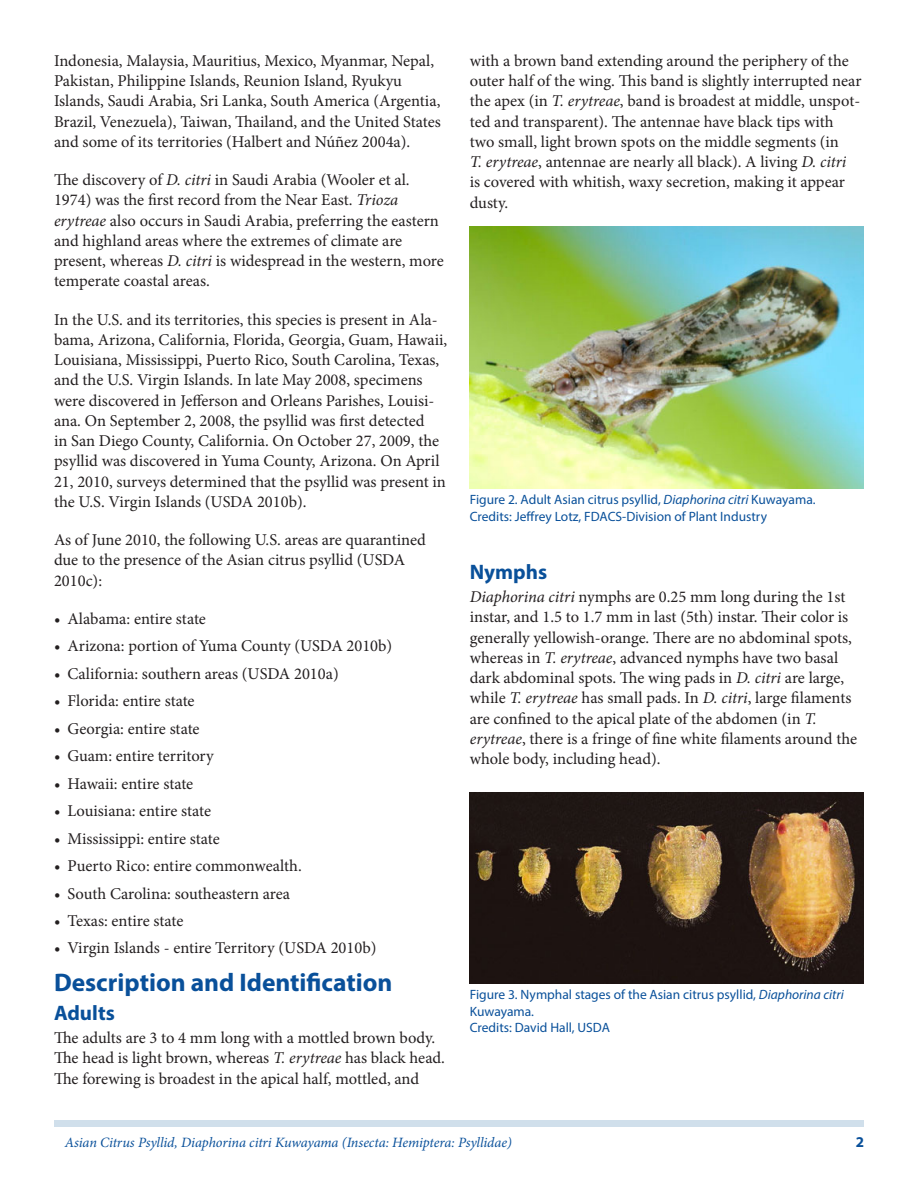
<style>
.page{position:relative;width:918px;height:1188px;background:#fff}
.page>*{position:absolute;margin:0;border:0;box-sizing:border-box;transform-origin:0 0}
.SectionHeading0{font:700 25.5px "Myriad Pro";color:#09509a}
.SectionHeading1{font:700 21px "Myriad Pro";color:#09509a}
.Paragraph{font:16.5px/20.2px "Minion Pro";color:#231f20}
.t1{font:700 15px "Myriad Pro";color:#09509a}
.RunningTitleItalics{font:italic 14.25px "Minion Pro";letter-spacing:-.01em;color:#09509a}
.FigureCaption{font:13.5px/16.5px "Myriad Pro";color:#09509a}
.s1{font-style:italic}
</style>
<div class="page">
<div style="left:54px;top:1120px;width:810px;height:7px;background:#d0dfeb"></div>
<img style="left:470px;top:227px;width:394px;height:262px">
<img style="left:470px;top:793px;width:394px;height:191px">
<p class="Paragraph" style="left:54px;top:51px;width:388px">Indonesia, Malaysia, Mauritius, Mexico, Myanmar, Nepal, Pakistan, Philippine Islands, Reunion Island, Ryukyu Islands, Saudi Arabia, Sri Lanka, South America (Argentia, Brazil, Venezuela), Taiwan, Thailand, and the United States and some of its territories (Halbert and Núñez 2004a).</p>
<p class="Paragraph" style="left:54px;top:170px;width:391px">The discovery of <span class="s1">D. citri</span> in Saudi Arabia (Wooler et al.<br>1974) was the first record from the Near East. <span class="s1">Trioza erytreae</span> also occurs in Saudi Arabia, preferring the eastern and highland areas where the extremes of climate are present, whereas <span class="s1">D. citri</span> is widespread in the western, more temperate coastal areas.</p>
<p class="Paragraph" style="left:54px;top:309px;width:395px">In the U.S. and its territories, this species is present in Ala&shy;bama, Arizona, California, Florida, Georgia, Guam, Hawaii, Louisiana, Mississippi, Puerto Rico, South Carolina, Texas, and the U.S. Virgin Islands. In late May 2008, specimens were discovered in Jefferson and Orleans Parishes, Louisi&shy;ana. On September 2, 2008, the psyllid was first detected<br>in San Diego County, California. On October 27, 2009, the psyllid was discovered in Yuma County, Arizona. On April 21, 2010, surveys determined that the psyllid was present in the U.S. Virgin Islands (USDA 2010b).</p>
<p class="Paragraph" style="left:54px;top:530px;width:374px">As of June 2010, the following U.S. areas are quarantined due to the presence of the Asian citrus psyllid (USDA<br>2010c):</p>
<p class="Paragraph" style="left:54px;top:609px;width:153px">• Alabama: entire state</p>
<p class="Paragraph" style="left:54px;top:636px;width:340px">• Arizona: portion of Yuma County (USDA 2010b)</p>
<p class="Paragraph" style="left:54px;top:664px;width:286px">• California: southern areas (USDA 2010a)</p>
<p class="Paragraph" style="left:54px;top:691px;width:142px">• Florida: entire state</p>
<p class="Paragraph" style="left:54px;top:718px;width:147px">• Georgia: entire state</p>
<p class="Paragraph" style="left:54px;top:746px;width:161px">• Guam: entire territory</p>
<p class="Paragraph" style="left:54px;top:773px;width:141px">• Hawaii: entire state</p>
<p class="Paragraph" style="left:54px;top:801px;width:159px">• Louisiana: entire state</p>
<p class="Paragraph" style="left:54px;top:828px;width:167px">• Mississippi: entire state</p>
<p class="Paragraph" style="left:54px;top:856px;width:249px">• Puerto Rico: entire commonwealth.</p>
<p class="Paragraph" style="left:54px;top:883px;width:238px">• South Carolina: southeastern area</p>
<p class="Paragraph" style="left:54px;top:911px;width:131px">• Texas: entire state</p>
<p class="Paragraph" style="left:54px;top:938px;width:324px">• Virgin Islands - entire Territory (USDA 2010b)</p>
<p class="SectionHeading0" style="left:54px;top:966px;width:340px">Description and Identification</p>
<p class="SectionHeading1" style="left:54px;top:999px;width:62px">Adults</p>
<p class="Paragraph" style="left:54px;top:1028px;width:393px">The adults are 3 to 4 mm long with a mottled brown body.<br>The head is light brown, whereas <span class="s1">T. erytreae</span> has black head.<br>The forewing is broadest in the apical half, mottled, and</p>
<p class="Paragraph" style="left:470px;top:51px;width:393px">with a brown band extending around the periphery of the outer half of the wing. This band is slightly interrupted near the apex (in <span class="s1">T. erytreae</span>, band is broadest at middle, unspot&shy;ted and transparent). The antennae have black tips with two small, light brown spots on the middle segments (in<br><span class="s1">T. erytreae</span>, antennae are nearly all black). A living <span class="s1">D. citri<br></span>is covered with whitish, waxy secretion, making it appear dusty.</p>
<p class="FigureCaption" style="left:470px;top:491px;width:347px">Figure 2. Adult Asian citrus psyllid, <span class="s1">Diaphorina citri</span> Kuwayama.</p>
<p class="FigureCaption" style="left:470px;top:508px;width:299px">Credits: Jeffrey Lotz, FDACS-Division of Plant Industry</p>
<p class="SectionHeading1" style="left:470px;top:558px;width:79px">Nymphs</p>
<p class="Paragraph" style="left:470px;top:587px;width:389px"><span class="s1">Diaphorina citri</span> nymphs are 0.25 mm long during the 1st instar, and 1.5 to 1.7 mm in last (5th) instar. Their color is generally yellowish-orange. There are no abdominal spots, whereas in <span class="s1">T. erytreae</span>, advanced nymphs have two basal dark abdominal spots. The wing pads in <span class="s1">D. citri</span> are large, while <span class="s1">T. erytreae</span> has small pads. In <span class="s1">D. citri</span>, large filaments are confined to the apical plate of the abdomen (in <span class="s1">T. erytreae</span>, there is a fringe of fine white filaments around the whole body, including head).</p>
<p class="FigureCaption" style="left:470px;top:986px;width:375px">Figure 3. Nymphal stages of the Asian citrus psyllid, <span class="s1">Diaphorina citri<br></span>Kuwayama.</p>
<p class="FigureCaption" style="left:470px;top:1019px;width:142px">Credits: David Hall, USDA</p>
<p class="RunningTitleItalics" style="left:65px;top:1133px;width:449px">Asian Citrus Psyllid, Diaphorina citri Kuwayama (Insecta: Hemiptera: Psyllidae)</p>
<p class="t1" style="left:856px;top:1133px;width:10px">2</p>
</div>
